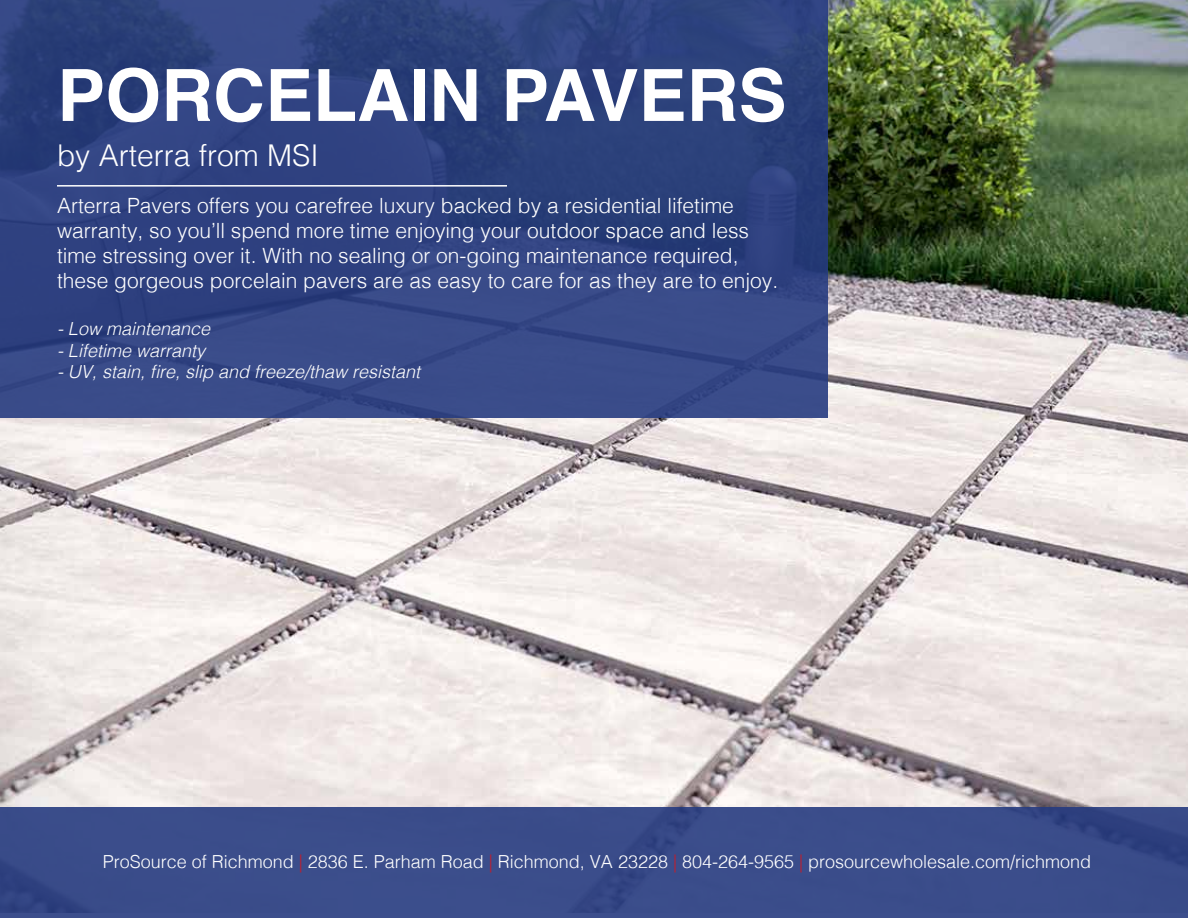
<style>
.page{position:relative;width:1188px;height:918px;background:#fff}
.page>*{position:absolute;margin:0;border:0;box-sizing:border-box;transform-origin:0 0}
.t1{font:700 72px "Helvetica";color:#fff}
.t2{font:300 30px "Helvetica";color:#fff}
.t3{font:300 21px/25.2px "Helvetica";color:#fff}
.t4{font:300 18px "Helvetica";color:#fff}
.t5{font:italic 300 18px "Helvetica";color:#fff}
.s1{color:#ba2031}
</style>
<div class="page">
<img style="left:0;top:1px;width:1188px;height:806px">
<div style="left:0;top:0;width:828px;height:418px;background:#2f4280"></div>
<hr style="left:57px;top:185px;width:450px;height:2px;background:#fff">
<div style="left:0;top:807px;width:1188px;height:111px;background:#3b4d8a"></div>
<h1 class="t1" style="left:57px;top:52px;width:731px">PORCELAIN PAVERS</h1>
<h2 class="t2" style="left:57px;top:129px;width:263px">by Arterra from MSI</h2>
<p class="t3" style="left:57px;top:191px;width:723px">Arterra Pavers offers you carefree luxury backed by a residential lifetime warranty, so you’ll spend more time enjoying your outdoor space and less time stressing over it. With no sealing or on-going maintenance required, these gorgeous porcelain pavers are as easy to care for as they are to enjoy.</p>
<p class="t5" style="left:57px;top:313px;width:155px">- Low maintenance</p>
<p class="t5" style="left:57px;top:335px;width:150px">- Lifetime warranty</p>
<p class="t5" style="left:57px;top:357px;width:365px">- UV, stain, fire, slip and freeze/thaw resistant</p>
<p class="t4" style="left:103px;top:846px;width:990px">ProSource of Richmond <span class="s1">|</span> 2836 E. Parham Road <span class="s1">|</span> Richmond, VA 23228 <span class="s1">|</span> 804-264-9565 <span class="s1">|</span> prosourcewholesale.com/richmond</p>
</div>
